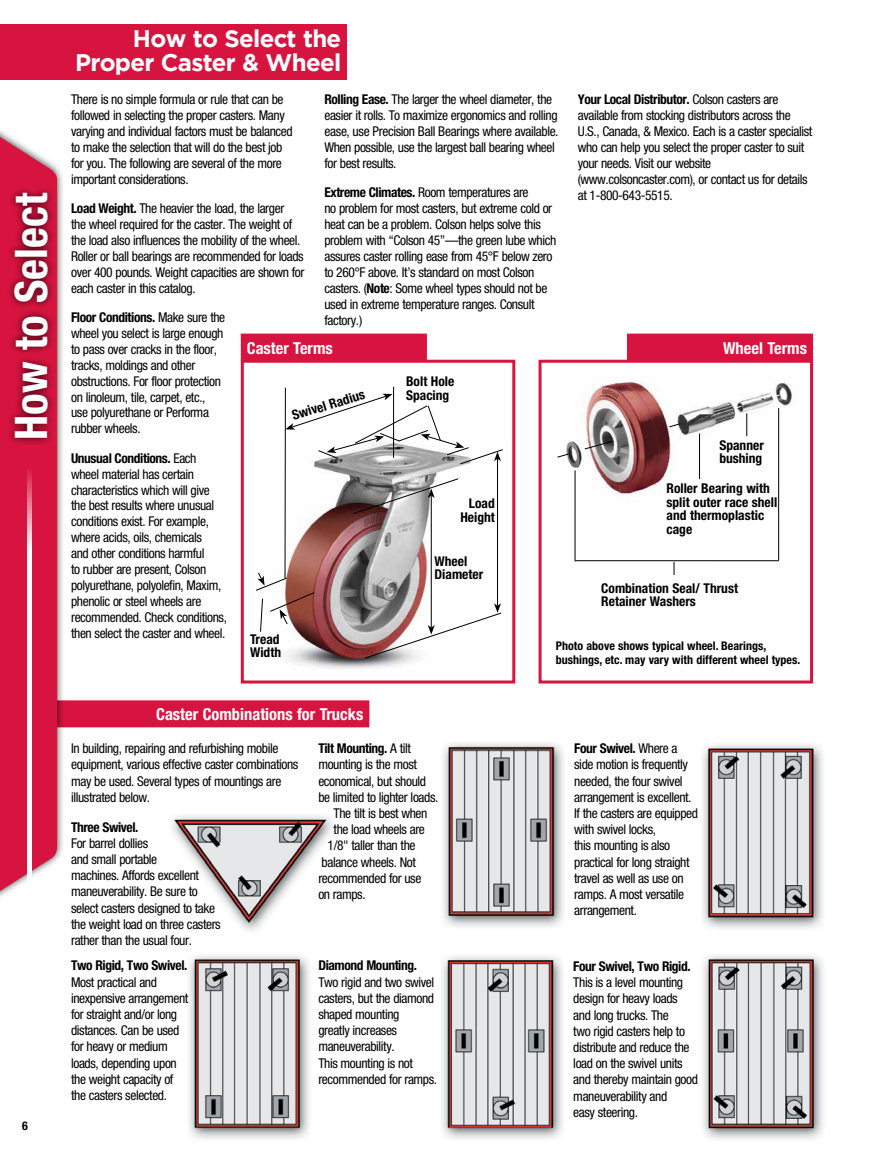
<style>
.page{position:relative;width:891px;height:1161px;background:#fff}
.page>*{position:absolute;margin:0;border:0;box-sizing:border-box;transform-origin:0 0}
.t1{font:700 condensed 45px "Helvetica Neue";color:#fff}
.t2{font:700 24px/24px "Gotham";letter-spacing:-.03em;color:#fff;text-align:right}
.t3{font:700 condensed 16.5px "Helvetica Neue";color:#fff}
.t4{font:condensed 13.5px/15.9px "Helvetica Neue";letter-spacing:-.03em;color:#000}
.t5{font:700 condensed 13.5px/13.5px "Helvetica Neue";color:#000}
.t6{font:700 condensed 13.5px "Helvetica Neue";letter-spacing:-.03em;color:#000}
.t7{font:700 condensed 12px/13.5px "Helvetica Neue";color:#000}
.s1{font-weight:700}
.s2{font-weight:400}
</style>
<div class="page">
<img style="left:172px;top:743px;width:651px;height:396px">
<div style="left:241px;top:360px;width:274px;height:324px;background:#fff;border:3px solid #d7143f"></div>
<svg style="left:240px;top:333px;width:190px;height:31px;background:#da264d"></svg>
<img style="left:243px;top:438px;width:220px;height:239px">
<hr style="left:285px;top:388px;width:1px;height:191px;background:#000">
<hr style="left:393px;top:387px;width:1px;height:71px;background:#000">
<hr style="left:431px;top:496px;width:1px;height:131px;background:#000">
<svg style="left:353px;top:478px;width:106px;height:36px"></svg>
<hr style="left:497px;top:459px;width:1px;height:147px;background:#000">
<svg style="left:364px;top:603px;width:138px;height:56px"></svg>
<svg style="left:255px;top:572px;width:60px;height:61px"></svg>
<svg style="left:285px;top:394px;width:218px;height:71px"></svg>
<div style="left:539px;top:360px;width:274px;height:324px;background:#fff;border:3px solid #d7143f"></div>
<svg style="left:624px;top:333px;width:190px;height:31px;background:#da264d"></svg>
<img style="left:565px;top:381px;width:227px;height:132px">
<svg style="left:790px;top:387px;width:2px;height:6px"></svg>
<svg style="left:771px;top:394px;width:10px;height:4px"></svg>
<svg style="left:668px;top:423px;width:13px;height:5px"></svg>
<svg style="left:584px;top:440px;width:30px;height:10px"></svg>
<hr style="left:575px;top:470px;width:1px;height:91px;background:#000">
<svg style="left:674px;top:562px;width:1px;height:13px"></svg>
<hr style="left:699px;top:434px;width:1px;height:45px;background:#000">
<svg style="left:733px;top:405px;width:14px;height:31px"></svg>
<hr style="left:778px;top:408px;width:1px;height:153px;background:#000">
<hr style="left:575px;top:560px;width:204px;height:1px;background:#000">
<svg style="left:557px;top:453px;width:12px;height:5px"></svg>
<svg style="left:65px;top:700px;width:305px;height:28px;background:#d81c46"></svg>
<div style="left:0;top:123px;width:65px;height:782px;background:#000;opacity:.75"></div>
<svg style="left:0;top:128px;width:57px;height:772px;background:#d92b51"></svg>
<div style="left:6px;top:185px;width:50px;height:261px;background:#000;opacity:.75"></div>
<svg style="left:27px;top:468px;width:5px;height:417px"></svg>
<div style="left:0;top:24px;width:346px;height:55px;background:#d7143f"></div>
<h1 class="t1" style="left:4px;top:440px;width:248px;rotate:-90deg">How to Select</h1>
<p class="t7" style="left:22px;top:1119px;width:7px">6</p>
<h2 class="t2" style="left:75px;top:26px;width:268px">How to Select the<br>Proper Caster &amp; Wheel</h2>
<p class="t4" style="left:71px;top:91px;width:223px">There is no simple formula or rule that can be followed in selecting the proper casters. Many varying and individual factors must be balanced to make the selection that will do the best job for you. The following are several of the more important considerations.</p>
<p class="t4" style="left:71px;top:200px;width:235px"><span class="s1">Load Weight.</span> The heavier the load, the larger<br>the wheel required for the caster. The weight of the load also influences the mobility of the wheel.<br>Roller or ball bearings are recommended for loads over 400 pounds. Weight capacities are shown for each caster in this catalog.</p>
<p class="t4" style="left:71px;top:309px;width:156px"><span class="s1">Floor Conditions.</span> Make sure the wheel you select is large enough to pass over cracks in the floor, tracks, moldings and other obstructions. For floor protection on linoleum, tile, carpet, etc., use polyurethane or Performa rubber wheels.</p>
<p class="t4" style="left:71px;top:450px;width:157px"><span class="s1">Unusual Conditions.</span> Each wheel material has certain characteristics which will give the best results where unusual conditions exist. For example, where acids, oils, chemicals<br>and other conditions harmful<br>to rubber are present, Colson polyurethane, polyolefin, Maxim, phenolic or steel wheels are recommended. Check conditions, then select the caster and wheel.</p>
<p class="t4" style="left:578px;top:92px;width:236px"><span class="s1">Your Local Distributor.</span> Colson casters are available from stocking distributors across the U.S., Canada, &amp; Mexico. Each is a caster specialist who can help you select the proper caster to suit your needs. Visit our website (www.colsoncaster.com), or contact us for details at 1-800-643-5515.</p>
<p class="t4" style="left:324px;top:91px;width:236px"><span class="s1">Rolling Ease.</span> The larger the wheel diameter, the easier it rolls. To maximize ergonomics and rolling ease, use Precision Ball Bearings where available.<br>When possible, use the largest ball bearing wheel for best results.</p>
<p class="t4" style="left:324px;top:184px;width:233px"><span class="s1">Extreme Climates.</span> Room temperatures are<br>no problem for most casters, but extreme cold or heat can be a problem. Colson helps solve this problem with “Colson 45”—the green lube which assures caster rolling ease from 45°F below zero to 260°F above. It’s standard on most Colson casters. (<span class="s1">Note</span>: Some wheel types should not be used in extreme temperature ranges. Consult factory.)</p>
<p class="t3" style="left:247px;top:338px;width:88px">Caster Terms</p>
<p class="t3" style="left:723px;top:338px;width:86px">Wheel Terms</p>
<p class="t5" style="left:406px;top:374px;width:50px">Bolt Hole<br>Spacing</p>
<p class="t5" style="left:290px;top:409px;width:77px;rotate:-17deg">Swivel Radius</p>
<p class="t5" style="left:719px;top:438px;width:46px">Spanner bushing</p>
<p class="t5" style="left:667px;top:482px;width:112px">Roller Bearing with split outer race shell and thermoplastic cage</p>
<p class="t5" style="left:460px;top:497px;width:36px;text-align:right">Load<br>Height</p>
<p class="t5" style="left:435px;top:554px;width:50px">Wheel<br>Diameter</p>
<p class="t5" style="left:601px;top:581px;width:138px">Combination Seal/ Thrust<br>Retainer Washers</p>
<p class="t7" style="left:556px;top:639px;width:246px">Photo above shows typical wheel. Bearings, bushings, etc. may vary with different wheel types.</p>
<p class="t5" style="left:250px;top:632px;width:32px">Tread<br>Width</p>
<p class="t3" style="left:156px;top:704px;width:209px">Caster Combinations for Trucks</p>
<p class="t4" style="left:71px;top:740px;width:229px">In building, repairing and refurbishing mobile equipment, various effective caster combinations may be used. Several types of mountings are illustrated below.</p>
<p class="t6" style="left:71px;top:819px;width:69px">Three Swivel.</p>
<p class="t4" style="left:71px;top:835px;width:151px">For barrel dollies<br>and small portable<br>machines. Affords excellent maneuverability. Be sure to select casters designed to take the weight load on three casters rather than the usual four.</p>
<p class="t6" style="left:71px;top:957px;width:118px">Two Rigid, Two Swivel.</p>
<p class="t4" style="left:71px;top:974px;width:119px">Most practical and inexpensive arrangement for straight and/or long distances. Can be used for heavy or medium loads, depending upon the weight capacity of the casters selected.</p>
<p class="t6" style="left:318px;top:740px;width:94px">Tilt Mounting. <span class="s2">A tilt</span></p>
<p class="t4" style="left:318px;top:757px;width:100px">mounting is the most</p>
<p class="t4" style="left:318px;top:773px;width:109px">economical, but should</p>
<p class="t4" style="left:318px;top:789px;width:122px">be limited to lighter loads.</p>
<p class="t4" style="left:334px;top:805px;width:95px">The tilt is best when</p>
<p class="t4" style="left:334px;top:821px;width:93px">the load wheels are</p>
<p class="t4" style="left:328px;top:838px;width:89px">1/8" taller than the</p>
<p class="t4" style="left:322px;top:854px;width:96px">balance wheels. Not</p>
<p class="t4" style="left:318px;top:870px;width:105px">recommended for use</p>
<p class="t4" style="left:318px;top:886px;width:49px">on ramps.</p>
<p class="t6" style="left:318px;top:957px;width:100px">Diamond Mounting.</p>
<p class="t4" style="left:318px;top:974px;width:120px">Two rigid and two swivel casters, but the diamond shaped mounting<br>greatly increases maneuverability.<br>This mounting is not recommended for ramps.</p>
<p class="t4" style="left:574px;top:740px;width:125px"><span class="s1">Four Swivel.</span> Where a side motion is frequently needed, the four swivel arrangement is excellent.<br>If the casters are equipped with swivel locks,<br>this mounting is also practical for long straight travel as well as use on ramps. A most versatile arrangement.</p>
<p class="t6" style="left:573px;top:958px;width:119px">Four Swivel, Two Rigid.</p>
<p class="t4" style="left:573px;top:974px;width:126px">This is a level mounting design for heavy loads and long trucks. The<br>two rigid casters help to distribute and reduce the load on the swivel units and thereby maintain good maneuverability and<br>easy steering.</p>
</div>
